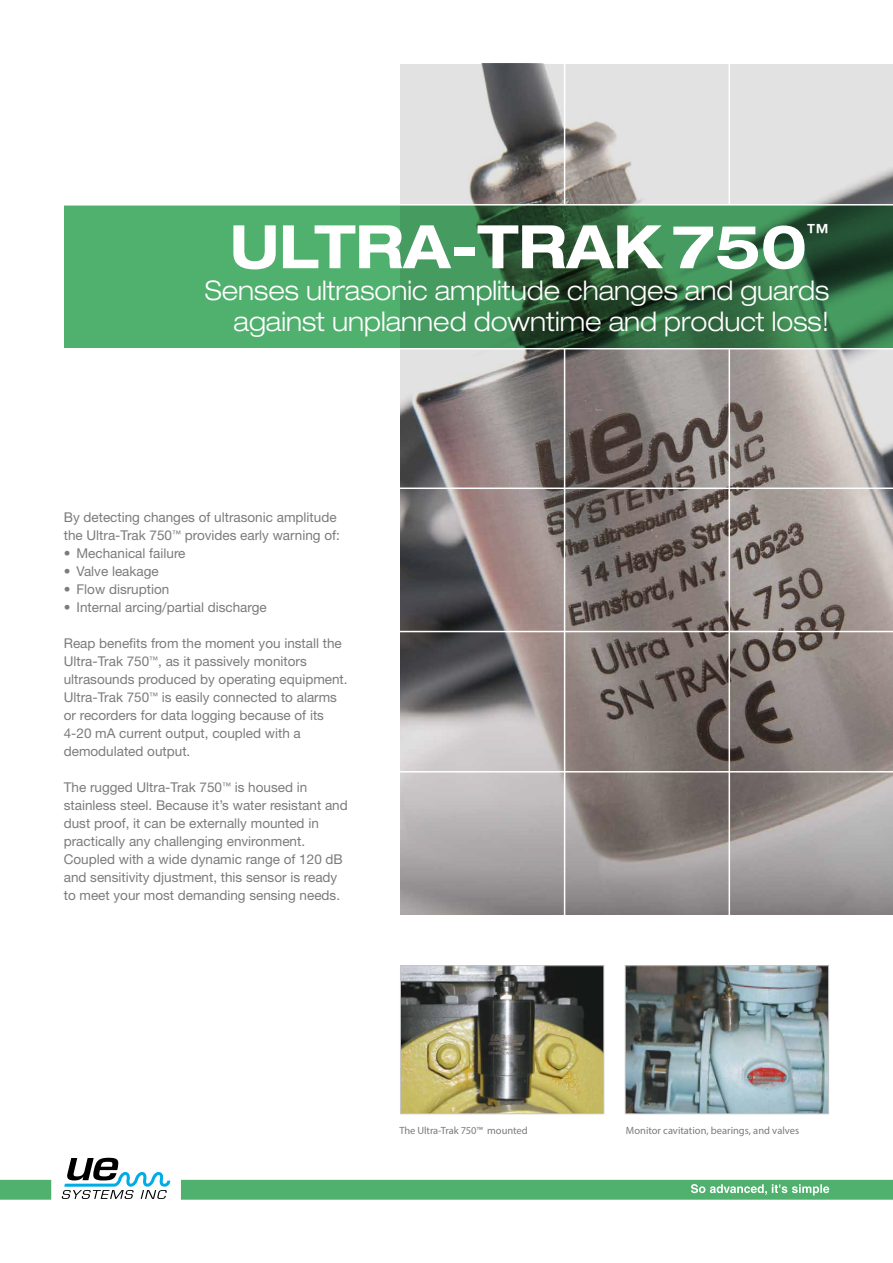
<style>
.page{position:relative;width:893px;height:1263px;background:#fff}
.page>*{position:absolute;margin:0;border:0;box-sizing:border-box;transform-origin:0 0}
.t1{font:700 expanded 60px "Helvetica Neue LT Std";color:#fff;scale:.94 1}
.t2{font:300 expanded 27px/30.8px "Helvetica Neue LT Std";color:#fff;text-align:right;scale:.94 1}
.t3{font:500 expanded 22.5px "Helvetica Neue LT Std";color:#fff}
.t4{font:13.5px/18px "Helvetica Neue LT Std";color:#7c7b7b}
.t5{font:10.5px "Myriad Pro";color:#7c7b7b}
</style>
<div class="page">
<img style="left:401px;top:64px;width:492px;height:850px">
<svg style="left:64px;top:206px;width:829px;height:142px;background:#3f8a55"></svg>
<hr style="left:393px;top:771px;width:500px;height:1px;background:#fff">
<hr style="left:393px;top:631px;width:500px;height:1px;background:#fff">
<hr style="left:391px;top:487px;width:502px;height:2px;background:#fff">
<hr style="left:0;top:348px;width:893px;height:1px;background:#fff">
<hr style="left:0;top:204px;width:893px;height:2px;background:#fff">
<hr style="left:564px;top:349px;width:1px;height:577px;background:#fff">
<hr style="left:564px;top:51px;width:1px;height:154px;background:#fff">
<hr style="left:729px;top:349px;width:1px;height:575px;background:#fff">
<hr style="left:729px;top:54px;width:1px;height:151px;background:#fff">
<img style="left:627px;top:967px;width:200px;height:145px">
<div style="left:625px;top:965px;width:204px;height:149px;border:1px solid #c6c6c6"></div>
<img style="left:402px;top:967px;width:200px;height:145px">
<div style="left:400px;top:965px;width:204px;height:149px;border:1px solid #c6c6c6"></div>
<svg style="left:0;top:1158px;width:893px;height:42px"></svg>
<h1 class="t1" style="left:230px;top:209px;width:615px">ULTRA-TRAK 750</h1>
<h3 class="t3" style="left:807px;top:218px;width:24px">™</h3>
<h2 class="t2" style="left:205px;top:275px;width:666px">Senses ultrasonic amplitude changes and guards against unplanned downtime and product loss!</h2>
<p class="t4" style="left:64px;top:508px;width:278px">By detecting changes of ultrasonic amplitude the Ultra-Trak 750<sup>™</sup> provides early warning of:</p>
<p class="t4" style="left:64px;top:544px;width:123px">• Mechanical failure</p>
<p class="t4" style="left:64px;top:562px;width:97px">• Valve leakage</p>
<p class="t4" style="left:64px;top:580px;width:107px">• Flow disruption</p>
<p class="t4" style="left:64px;top:598px;width:204px">• Internal arcing/partial discharge</p>
<p class="t4" style="left:64px;top:634px;width:285px">Reap benefits from the moment you install the Ultra-Trak 750<sup>™</sup>, as it passively monitors ultrasounds produced by operating equipment.<br>Ultra-Trak 750<sup>™</sup> is easily connected to alarms or recorders for data logging because of its 4-20 mA current output, coupled with a demodulated output.</p>
<p class="t4" style="left:64px;top:778px;width:286px">The rugged Ultra-Trak 750<sup>™</sup> is housed in stainless steel. Because it’s water resistant and dust proof, it can be externally mounted in practically any challenging environment.<br>Coupled with a wide dynamic range of 120 dB and sensitivity djustment, this sensor is ready to meet your most demanding sensing needs.</p>
<p class="t5" style="left:400px;top:1124px;width:130px">The Ultra-Trak 750™ mounted</p>
<p class="t5" style="left:626px;top:1124px;width:175px">Monitor cavitation, bearings, and valves</p>
</div>
